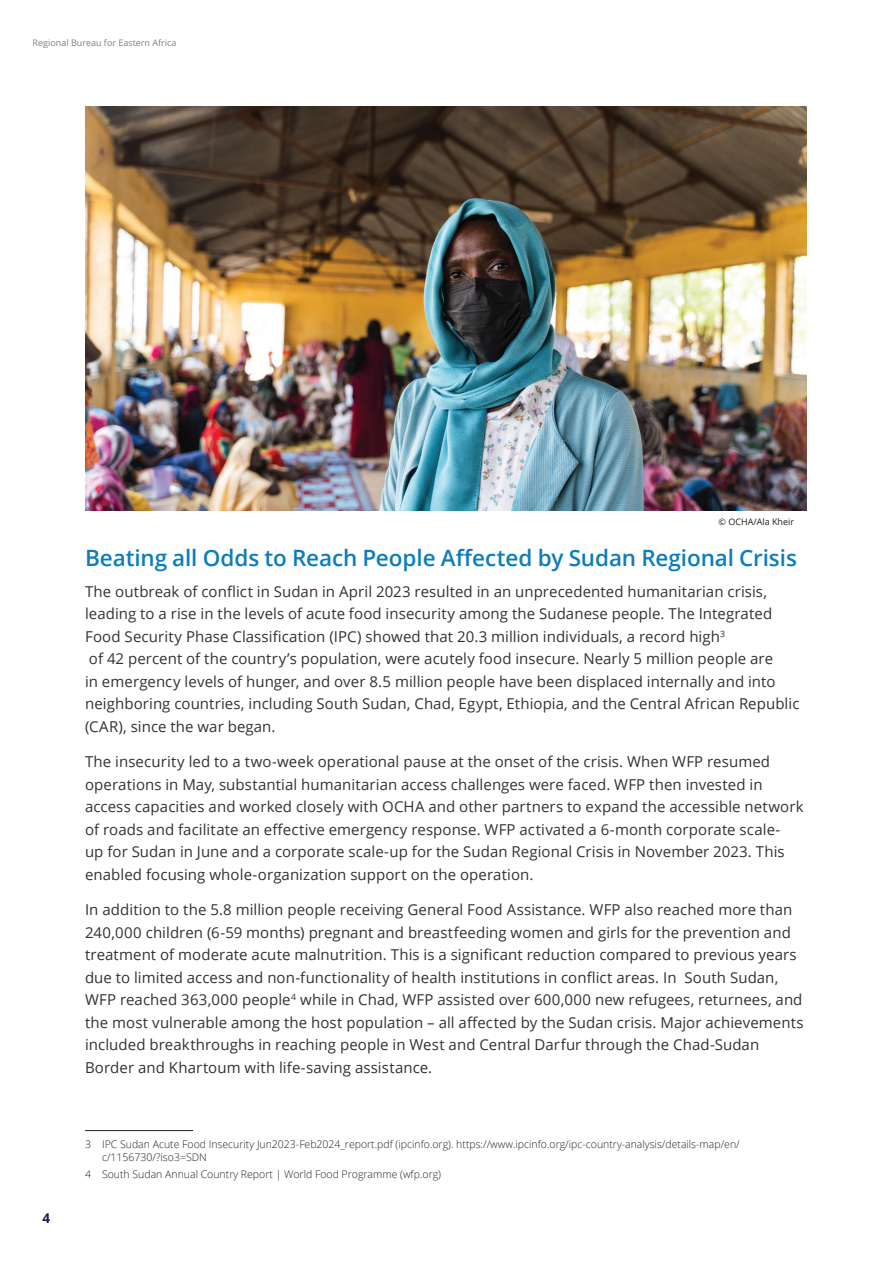
<style>
.page{position:relative;width:893px;height:1263px;background:#fff}
.page>*{position:absolute;margin:0;border:0;box-sizing:border-box;transform-origin:0 0}
.t1{font:600 22.5px "Open Sans";letter-spacing:-.005em;color:#0d7dbd}
.t2{font:15px/22.5px "Open Sans";letter-spacing:.005em;color:#313232}
.t3{font:700 13.5px "Open Sans";color:#1a1c53}
.t4{font:300 10.5px/13.5px "Open Sans";color:#231f20}
.t5{font:9px "Open Sans";color:#808180}
.t6{font:9px "Open Sans";color:#231f20}
</style>
<div class="page">
<hr style="left:85px;top:1130px;width:108px;height:1px;background:#231f20">
<img style="left:85px;top:106px;width:722px;height:405px">
<p class="t5" style="left:33px;top:36px;width:145px">Regional Bureau for Eastern Africa</p>
<p class="t6" style="left:719px;top:516px;width:77px">© OCHA/Ala Kheir</p>
<h1 class="t1" style="left:85px;top:542px;width:713px">Beating all Odds to Reach People Affected by Sudan Regional Crisis</h1>
<p class="t2" style="left:85px;top:580px;width:716px">The outbreak of conflict in Sudan in April 2023 resulted in an unprecedented humanitarian crisis, leading to a rise in the levels of acute food insecurity among the Sudanese people. The Integrated Food Security Phase Classification (IPC) showed that 20.3 million individuals, a record high<sup>3<br></sup>of 42 percent of the country’s population, were acutely food insecure. Nearly 5 million people are<br>in emergency levels of hunger, and over 8.5 million people have been displaced internally and into neighboring countries, including South Sudan, Chad, Egypt, Ethiopia, and the Central African Republic (CAR), since the war began.</p>
<p class="t2" style="left:85px;top:750px;width:720px">The insecurity led to a two-week operational pause at the onset of the crisis. When WFP resumed operations in May, substantial humanitarian access challenges were faced. WFP then invested in access capacities and worked closely with OCHA and other partners to expand the accessible network of roads and facilitate an effective emergency response. WFP activated a 6-month corporate scale-<br>up for Sudan in June and a corporate scale-up for the Sudan Regional Crisis in November 2023. This enabled focusing whole-organization support on the operation.</p>
<p class="t2" style="left:85px;top:898px;width:720px">In addition to the 5.8 million people receiving General Food Assistance. WFP also reached more than 240,000 children (6-59 months) pregnant and breastfeeding women and girls for the prevention and treatment of moderate acute malnutrition. This is a significant reduction compared to previous years due to limited access and non-functionality of health institutions in conflict areas. In South Sudan, WFP reached 363,000 people<sup>4</sup> while in Chad, WFP assisted over 600,000 new refugees, returnees, and the most vulnerable among the host population – all affected by the Sudan crisis. Major achievements included breakthroughs in reaching people in West and Central Darfur through the Chad-Sudan Border and Khartoum with life-saving assistance.</p>
<p class="t3" style="left:43px;top:1208px;width:9px">4</p>
<p class="t4" style="left:102px;top:1137px;width:639px;text-indent:-17px">3 IPC Sudan Acute Food Insecurity Jun2023-Feb2024_report.pdf (ipcinfo.org). https://www.ipcinfo.org/ipc-country-analysis/details-map/en/ c/1156730/?iso3=SDN</p>
<p class="t4" style="left:85px;top:1167px;width:358px">4 South Sudan Annual Country Report | World Food Programme (wfp.org)</p>
</div>
